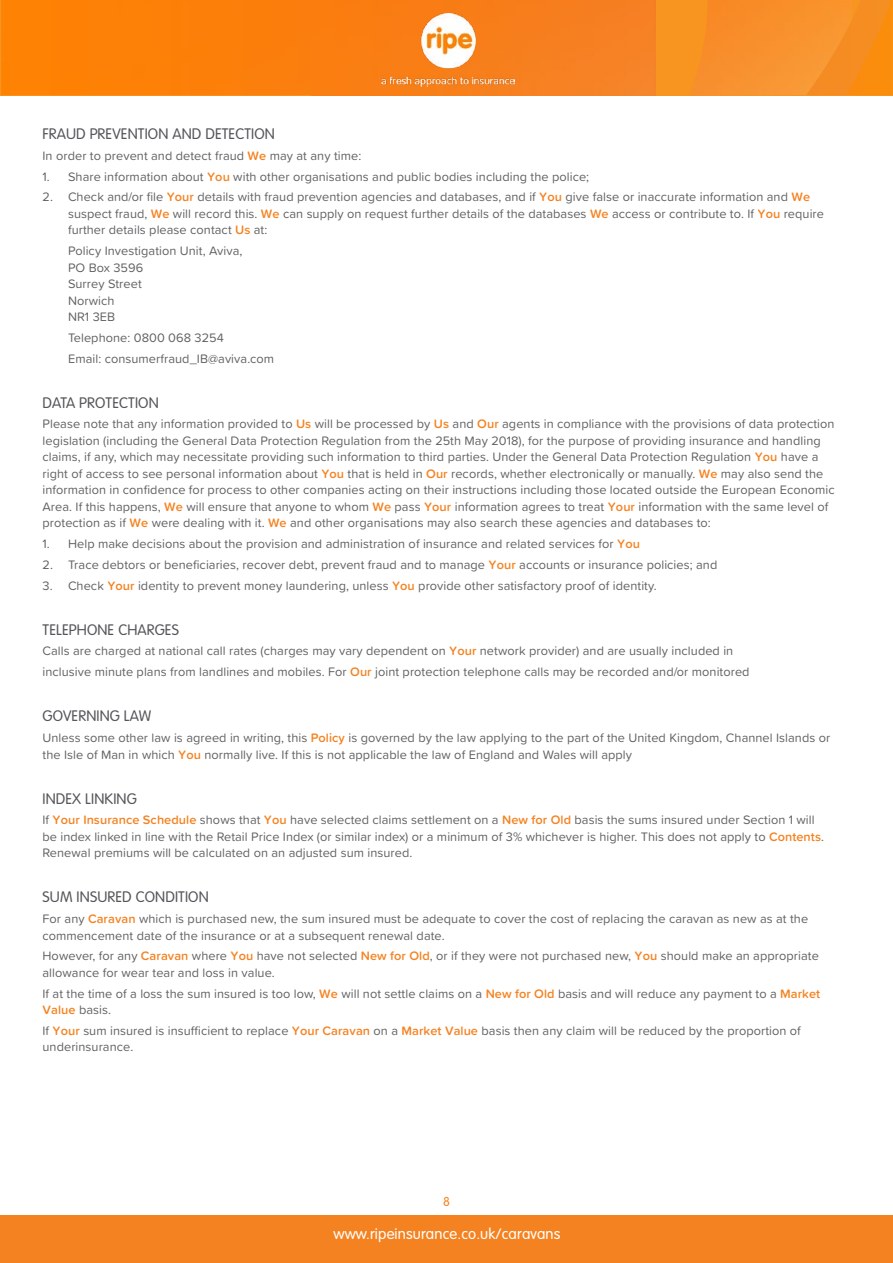
<style>
.page{position:relative;width:893px;height:1263px;background:#fff}
.page>*{position:absolute;margin:0;border:0;box-sizing:border-box;transform-origin:0 0}
.CVN_Secondary_Heading{font:300 15px "VAG Rounded Std";letter-spacing:.01em;color:#55565a}
.t1{font:300 15px "VAG Rounded Std";letter-spacing:.01em;color:#fff}
.CVN_Body{font:12.75px/16.5px "Proxima Soft";letter-spacing:.005em;color:#626164}
.t2{font:300 12.75px "VAG Rounded Std";color:#f58220}
.s1{font-weight:600;color:#f58220}
</style>
<div class="page">
<div style="left:0;top:1215px;width:893px;height:48px;background:#f58220"></div>
<svg style="left:0;top:0;width:893px;height:95px;background:#f98417"></svg>
<img style="left:382px;top:14px;width:133px;height:72px">
<p class="CVN_Secondary_Heading" style="left:43px;top:125px;width:234px">FRAUD PREVENTION AND DETECTION</p>
<p class="CVN_Body" style="left:43px;top:147px;width:320px">In order to prevent and detect fraud <span class="s1">We</span> may at any time:</p>
<p class="CVN_Body" style="left:43px;top:167px;width:548px">1. Share information about <span class="s1">You</span> with other organisations and public bodies including the police;</p>
<p class="CVN_Body" style="left:68px;top:188px;width:757px;text-indent:-26px">2. Check and/or file <span class="s1">Your</span> details with fraud prevention agencies and databases, and if <span class="s1">You</span> give false or inaccurate information and <span class="s1">We </span>suspect fraud, <span class="s1">We</span> will record this. <span class="s1">We</span> can supply on request further details of the databases <span class="s1">We</span> access or contribute to. If <span class="s1">You</span> require further details please contact <span class="s1">Us</span> at:</p>
<p class="CVN_Body" style="left:68px;top:242px;width:176px">Policy Investigation Unit, Aviva,<br>PO Box 3596<br>Surrey Street<br>Norwich<br>NR1 3EB</p>
<p class="CVN_Body" style="left:68px;top:329px;width:157px">Telephone: 0800 068 3254</p>
<p class="CVN_Body" style="left:68px;top:349px;width:208px">Email: consumerfraud_IB@aviva.com</p>
<p class="CVN_Secondary_Heading" style="left:43px;top:394px;width:118px">DATA PROTECTION</p>
<p class="CVN_Body" style="left:43px;top:415px;width:794px">Please note that any information provided to <span class="s1">Us</span> will be processed by <span class="s1">Us</span> and <span class="s1">Our</span> agents in compliance with the provisions of data protection legislation (including the General Data Protection Regulation from the 25th May 2018), for the purpose of providing insurance and handling claims, if any, which may necessitate providing such information to third parties. Under the General Data Protection Regulation <span class="s1">You</span> have a right of access to see personal information about <span class="s1">You</span> that is held in <span class="s1">Our</span> records, whether electronically or manually. <span class="s1">We</span> may also send the information in confidence for process to other companies acting on their instructions including those located outside the European Economic Area. If this happens, <span class="s1">We</span> will ensure that anyone to whom <span class="s1">We</span> pass <span class="s1">Your</span> information agrees to treat <span class="s1">Your</span> information with the same level of protection as if <span class="s1">We</span> were dealing with it. <span class="s1">We</span> and other organisations may also search these agencies and databases to:</p>
<p class="CVN_Body" style="left:43px;top:535px;width:599px">1. Help make decisions about the provision and administration of insurance and related services for <span class="s1">You</span></p>
<p class="CVN_Body" style="left:43px;top:556px;width:676px">2. Trace debtors or beneficiaries, recover debt, prevent fraud and to manage <span class="s1">Your</span> accounts or insurance policies; and</p>
<p class="CVN_Body" style="left:43px;top:577px;width:616px">3. Check <span class="s1">Your</span> identity to prevent money laundering, unless <span class="s1">You</span> provide other satisfactory proof of identity.</p>
<p class="CVN_Secondary_Heading" style="left:43px;top:621px;width:138px">TELEPHONE CHARGES</p>
<p class="CVN_Body" style="left:43px;top:642px;width:692px">Calls are charged at national call rates (charges may vary dependent on <span class="s1">Your</span> network provider) and are usually included in</p>
<p class="CVN_Body" style="left:43px;top:663px;width:709px">inclusive minute plans from landlines and mobiles. For <span class="s1">Our</span> joint protection telephone calls may be recorded and/or monitored</p>
<p class="CVN_Secondary_Heading" style="left:43px;top:707px;width:110px">GOVERNING LAW</p>
<p class="CVN_Body" style="left:43px;top:729px;width:789px">Unless some other law is agreed in writing, this <span class="s1">Policy</span> is governed by the law applying to the part of the United Kingdom, Channel Islands or the Isle of Man in which <span class="s1">You</span> normally live. If this is not applicable the law of England and Wales will apply</p>
<p class="CVN_Secondary_Heading" style="left:43px;top:790px;width:96px">INDEX LINKING</p>
<p class="CVN_Body" style="left:43px;top:811px;width:783px">If <span class="s1">Your Insurance Schedule</span> shows that <span class="s1">You</span> have selected claims settlement on a <span class="s1">New for Old</span> basis the sums insured under Section 1 will be index linked in line with the Retail Price Index (or similar index) or a minimum of 3% whichever is higher. This does not apply to <span class="s1">Contents</span>.<br>Renewal premiums will be calculated on an adjusted sum insured.</p>
<p class="CVN_Secondary_Heading" style="left:43px;top:888px;width:168px">SUM INSURED CONDITION</p>
<p class="CVN_Body" style="left:43px;top:910px;width:767px">For any <span class="s1">Caravan</span> which is purchased new, the sum insured must be adequate to cover the cost of replacing the caravan as new as at the commencement date of the insurance or at a subsequent renewal date.</p>
<p class="CVN_Body" style="left:43px;top:947px;width:778px">However, for any <span class="s1">Caravan</span> where <span class="s1">You</span> have not selected <span class="s1">New for Old</span>, or if they were not purchased new, <span class="s1">You</span> should make an appropriate allowance for wear tear and loss in value.</p>
<p class="CVN_Body" style="left:43px;top:984px;width:779px">If at the time of a loss the sum insured is too low, <span class="s1">We</span> will not settle claims on a <span class="s1">New for Old</span> basis and will reduce any payment to a <span class="s1">Market<br>Value</span> basis.</p>
<p class="CVN_Body" style="left:43px;top:1022px;width:760px">If <span class="s1">Your</span> sum insured is insufficient to replace <span class="s1">Your Caravan</span> on a <span class="s1">Market Value</span> basis then any claim will be reduced by the proportion of underinsurance.</p>
<p class="t2" style="left:443px;top:1194px;width:8px">8</p>
<p class="t1" style="left:333px;top:1225px;width:228px">www.ripeinsurance.co.uk/caravans</p>
</div>
